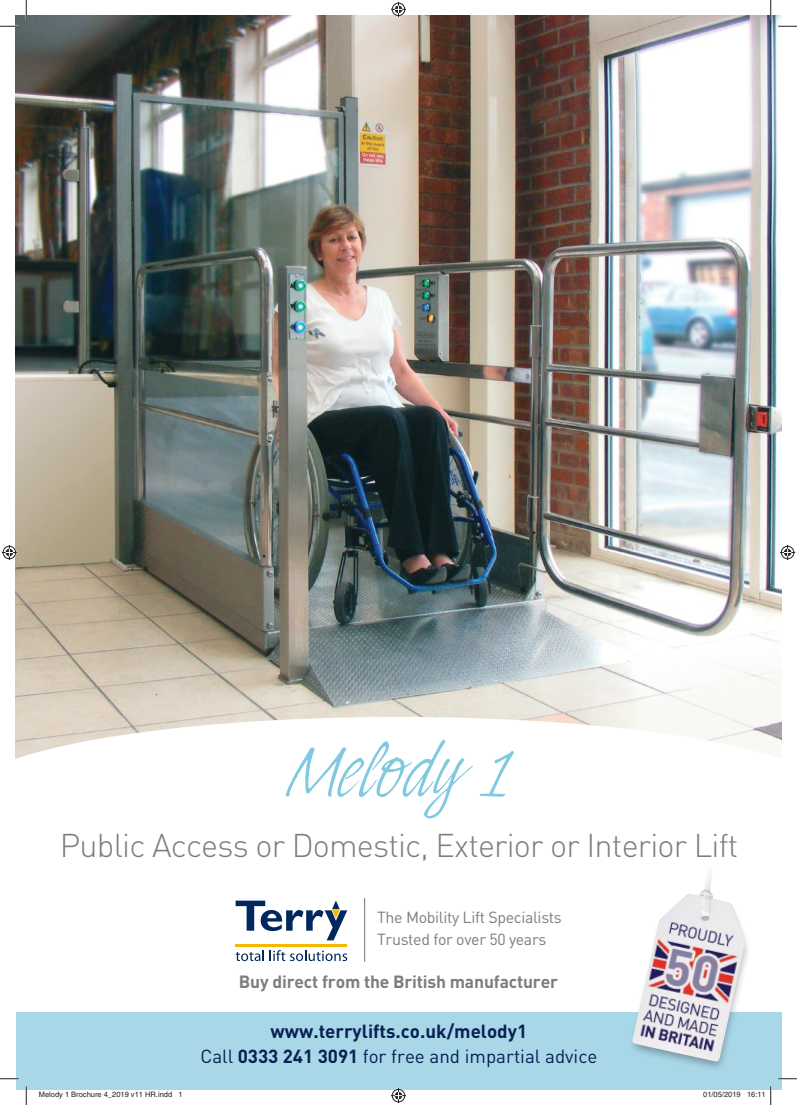
<style>
.page{position:relative;width:797px;height:1105px;background:#fff}
.page>*{position:absolute;margin:0;border:0;box-sizing:border-box;transform-origin:0 0}
.t1{font:75px "Indy Italic Plain";color:#80c9de}
.t2{font:300 32.5px "DIN";letter-spacing:-.025em;color:#7d7c7e}
.t3{font:700 18.75px/25.4px "DIN";color:#092052;text-align:center}
.t4{font:700 17.5px "DIN";letter-spacing:-.01em;color:#7d7c7e}
.t5{font:16px/21.6px "DIN";letter-spacing:-.02em;color:#7d7c7e}
.t6{font:7.5px "Helvetica";color:#241f1f}
.s1{font-weight:400}
</style>
<div class="page">
<img style="left:16px;top:16px;width:765px;height:701px">
<svg style="left:16px;top:717px;width:765px;height:245px"></svg>
<div style="left:16px;top:1012px;width:765px;height:77px;background:#a8d7e8"></div>
<hr style="left:364px;top:898px;width:1px;height:64px;background:#7d7c7e">
<svg style="left:235px;top:900px;width:112px;height:40px"></svg>
<hr style="left:236px;top:944px;width:111px;height:2px;background:#f5b801">
<svg style="left:236px;top:950px;width:28px;height:11px"></svg>
<svg style="left:270px;top:950px;width:77px;height:11px"></svg>
<div style="left:628px;top:896px;width:124px;height:176px;background:#241f1f;opacity:.35"></div>
<img style="left:631px;top:863px;width:114px;height:199px">
<svg style="left:0;top:25px;width:19px;height:2px"></svg>
<svg style="left:778px;top:25px;width:19px;height:2px"></svg>
<svg style="left:0;top:1078px;width:19px;height:1px"></svg>
<svg style="left:778px;top:1078px;width:19px;height:1px"></svg>
<svg style="left:25px;top:0;width:2px;height:19px"></svg>
<svg style="left:25px;top:1086px;width:2px;height:19px"></svg>
<svg style="left:770px;top:0;width:1px;height:19px"></svg>
<svg style="left:770px;top:1086px;width:1px;height:19px"></svg>
<svg style="left:391px;top:2px;width:15px;height:15px"></svg>
<svg style="left:391px;top:1088px;width:15px;height:15px"></svg>
<svg style="left:2px;top:545px;width:15px;height:15px"></svg>
<svg style="left:780px;top:545px;width:15px;height:15px"></svg>
<h1 class="t1" style="left:285px;top:727px;width:228px">Melody 1</h1>
<h2 class="t2" style="left:60px;top:825px;width:680px">Public Access or Domestic, Exterior or Interior Lift</h2>
<p class="t5" style="left:377px;top:906px;width:186px">The Mobility Lift Specialists<br>Trusted for over 50 years</p>
<p class="t4" style="left:239px;top:971px;width:321px">Buy direct from the British manufacturer</p>
<p class="t3" style="left:200px;top:1017px;width:398px">www.terrylifts.co.uk/melody1<br><span class="s1">Call</span> 0333 241 3091 <span class="s1">for free and impartial advice</span></p>
<p class="t6" style="left:39px;top:1090px;width:145px">Melody 1 Brochure 4_2019 v11 HR.indd 1</p>
<p class="t6" style="left:703px;top:1090px;width:64px">01/05/2019 16:11</p>
</div>
